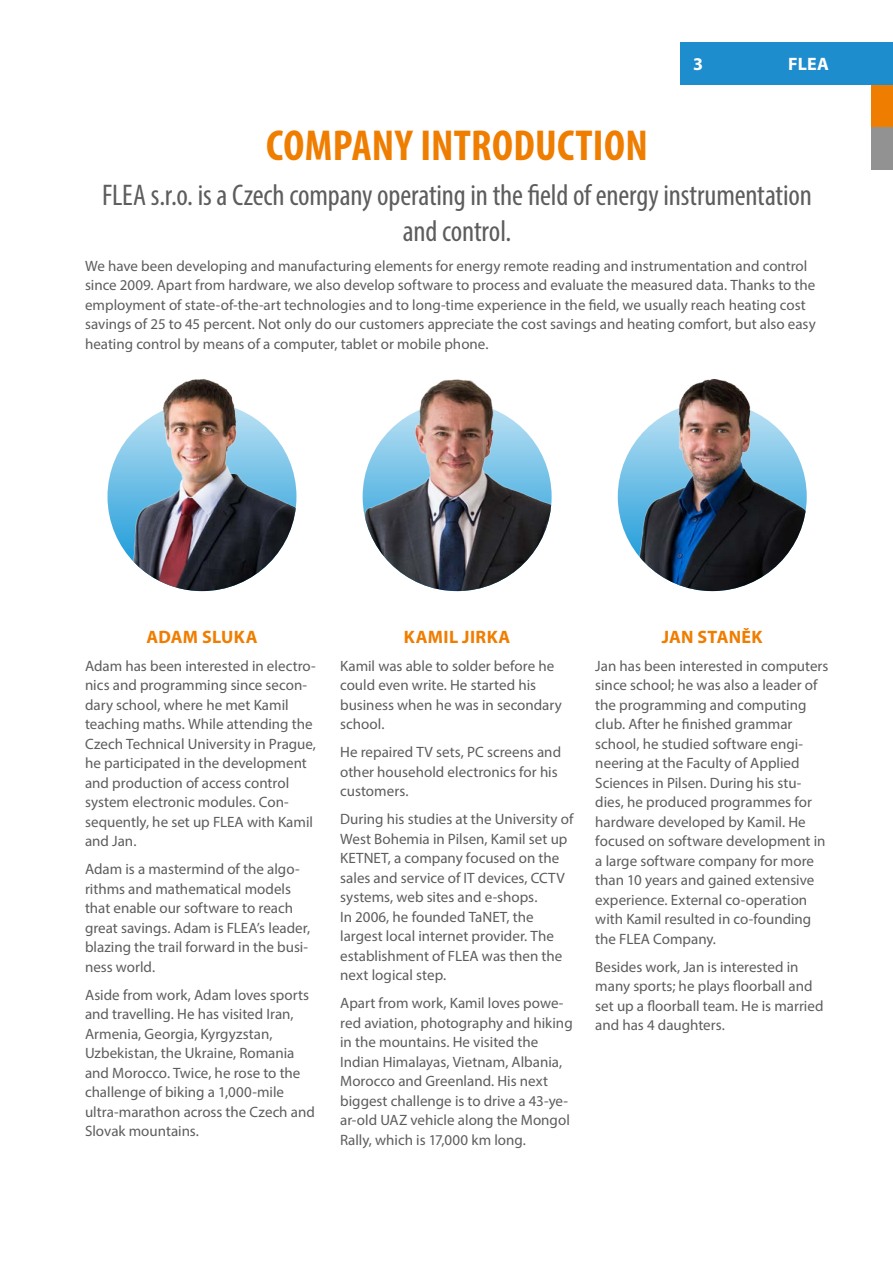
<style>
.page{position:relative;width:893px;height:1263px;background:#fff}
.page>*{position:absolute;margin:0;border:0;box-sizing:border-box;transform-origin:0 0}
.t1{font:700 condensed 43.5px "Myriad Pro";letter-spacing:.005em;color:#ef7d00}
.t2{font:condensed 30px/36px "Myriad Pro";letter-spacing:-.005em;color:#5d5d5e;text-align:center}
.t3{font:700 18px "Myriad Pro";letter-spacing:.02em;color:#ef7d00}
.t4{font:700 18px "Myriad Pro";color:#fff}
.t5{font:15px/19.5px "Myriad Pro";color:#5d5d5e}
</style>
<div class="page">
<div style="left:680px;top:43px;width:213px;height:42px;background:#1d8dce"></div>
<div style="left:872px;top:85px;width:21px;height:43px;background:#ef7d00"></div>
<div style="left:872px;top:128px;width:21px;height:42px;background:#929293"></div>
<img style="left:363px;top:379px;width:189px;height:212px">
<img style="left:117px;top:379px;width:179px;height:212px">
<img style="left:618px;top:379px;width:189px;height:212px">
<p class="t4" style="left:693px;top:52px;width:11px">3</p>
<p class="t4" style="left:788px;top:52px;width:42px">FLEA</p>
<h1 class="t1" style="left:266px;top:119px;width:383px">COMPANY INTRODUCTION</h1>
<h2 class="t2" style="left:102px;top:176px;width:711px">FLEA s.r.o. is a Czech company operating in the field of energy instrumentation and control.</h2>
<p class="t5" style="left:85px;top:256px;width:732px">We have been developing and manufacturing elements for energy remote reading and instrumentation and control since 2009. Apart from hardware, we also develop software to process and evaluate the measured data. Thanks to the employment of state-of-the-art technologies and to long-time experience in the field, we usually reach heating cost savings of 25 to 45 percent. Not only do our customers appreciate the cost savings and heating comfort, but also easy heating control by means of a computer, tablet or mobile phone.</p>
<p class="t3" style="left:146px;top:625px;width:113px">ADAM SLUKA</p>
<p class="t5" style="left:85px;top:656px;width:232px">Adam has been interested in electro&shy;nics and programming since secon&shy;dary school, where he met Kamil teaching maths. While attending the<br>Czech Technical University in Prague, he participated in the development and production of access control system electronic modules. Con&shy;sequently, he set up FLEA with Kamil and Jan.</p>
<p class="t5" style="left:85px;top:859px;width:227px">Adam is a mastermind of the algo&shy;rithms and mathematical models that enable our software to reach great savings. Adam is FLEA’s leader, blazing the trail forward in the busi&shy;ness world.</p>
<p class="t5" style="left:85px;top:985px;width:231px">Aside from work, Adam loves sports and travelling. He has visited Iran,<br>Armenia, Georgia, Kyrgyzstan,<br>Uzbekistan, the Ukraine, Romania and Morocco. Twice, he rose to the challenge of biking a 1,000-mile ultra-marathon across the Czech and<br>Slovak mountains.</p>
<p class="t3" style="left:404px;top:625px;width:108px">KAMIL JIRKA</p>
<p class="t5" style="left:340px;top:656px;width:223px">Kamil was able to solder before he could even write. He started his business when he was in secondary school.</p>
<p class="t5" style="left:340px;top:742px;width:222px">He repaired TV sets, PC screens and other household electronics for his customers.</p>
<p class="t5" style="left:340px;top:809px;width:235px">During his studies at the University of<br>West Bohemia in Pilsen, Kamil set up<br>KETNET, a company focused on the sales and service of IT devices, CCTV systems, web sites and e-shops.<br>In 2006, he founded TaNET, the largest local internet provider. The establishment of FLEA was then the next logical step.</p>
<p class="t5" style="left:340px;top:993px;width:234px">Apart from work, Kamil loves powe&shy;red aviation, photography and hiking in the mountains. He visited the Indian Himalayas, Vietnam, Albania, Morocco and Greenland. His next biggest challenge is to drive a 43-ye&shy;ar-old UAZ vehicle along the Mongol Rally, which is 17,000 km long.</p>
<p class="t3" style="left:662px;top:625px;width:102px">JAN STANĚK</p>
<p class="t5" style="left:595px;top:656px;width:235px">Jan has been interested in computers since school; he was also a leader of the programming and computing club. After he finished grammar school, he studied software engi&shy;neering at the Faculty of Applied<br>Sciences in Pilsen. During his stu&shy;dies, he produced programmes for hardware developed by Kamil. He focused on software development in a large software company for more than 10 years and gained extensive experience. External co-operation with Kamil resulted in co-founding the FLEA Company.</p>
<p class="t5" style="left:595px;top:957px;width:230px">Besides work, Jan is interested in many sports; he plays floorball and set up a floorball team. He is married and has 4 daughters.</p>
</div>
